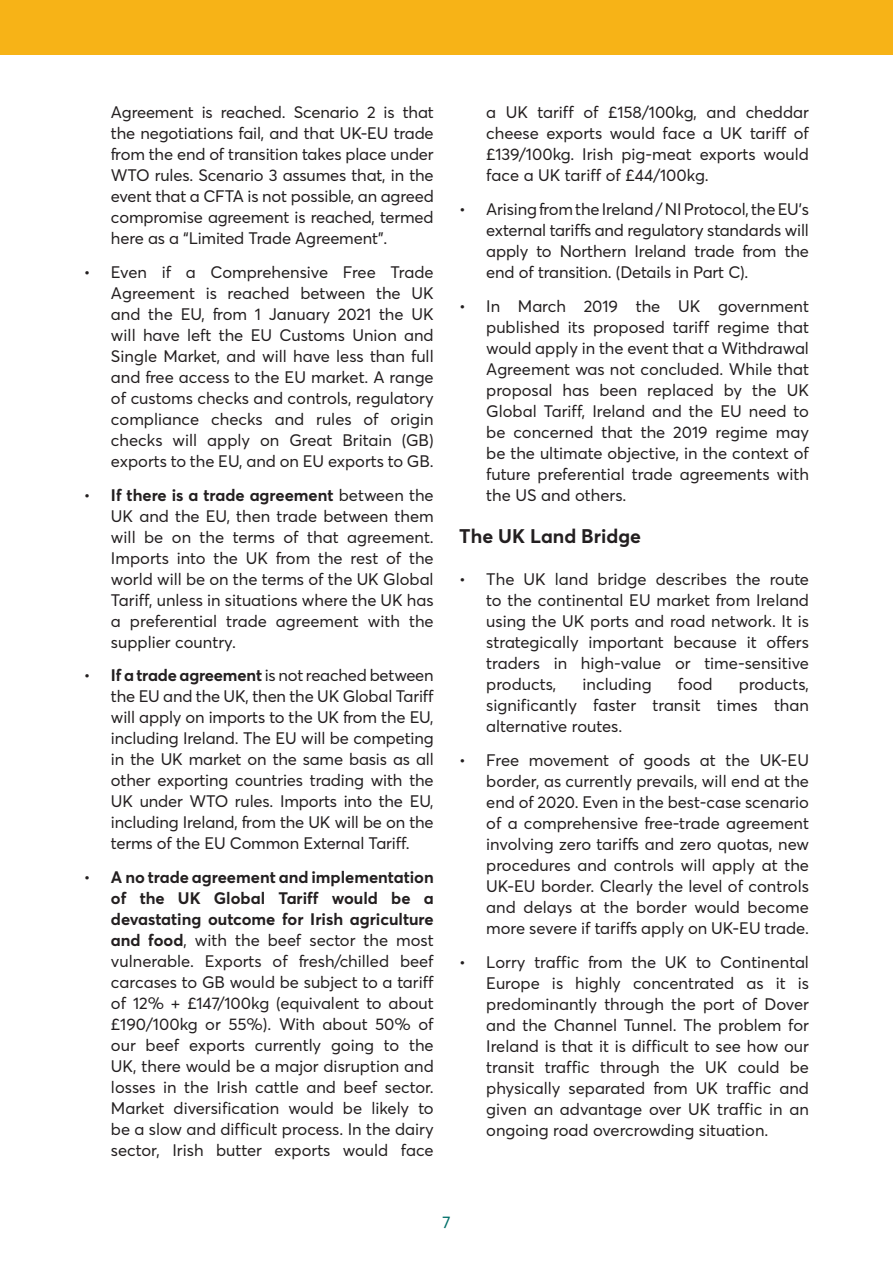
<style>
.page{position:relative;width:893px;height:1263px;background:#fff}
.page>*{position:absolute;margin:0;border:0;box-sizing:border-box;transform-origin:0 0}
.t1{font:700 19.5px "Averta CY";color:#231f20}
.t2{font:16.5px/21px "Averta";color:#231f20;text-align:justify}
.t3{font:16.5px "Averta";color:#006f69}
.s1{font-family:"Averta CY";font-weight:700}
</style>
<div class="page">
<div style="left:0;top:0;width:893px;height:54px;background:#f7b317"></div>
<p class="t2" style="left:111px;top:101px;width:324px">Agreement is reached. Scenario 2 is that the negotiations fail, and that UK-EU trade from the end of transition takes place under WTO rules. Scenario 3 assumes that, in the event that a CFTA is not possible, an agreed compromise agreement is reached, termed here as a “Limited Trade Agreement”.</p>
<p class="t2" style="left:111px;top:261px;width:324px;text-indent:-27px">• Even if a Comprehensive Free Trade Agreement is reached between the UK and the EU, from 1 January 2021 the UK will have left the EU Customs Union and Single Market, and will have less than full and free access to the EU market. A range of customs checks and controls, regulatory compliance checks and rules of origin checks will apply on Great Britain (GB) exports to the EU, and on EU exports to GB.</p>
<p class="t2" style="left:111px;top:484px;width:324px;text-indent:-27px">• <span class="s1">If there is a trade agreement</span> between the UK and the EU, then trade between them will be on the terms of that agreement.<br>Imports into the UK from the rest of the world will be on the terms of the UK Global Tariff, unless in situations where the UK has a preferential trade agreement with the supplier country.</p>
<p class="t2" style="left:111px;top:664px;width:324px;text-indent:-27px">• <span class="s1">If a trade agreement</span> is not reached between the EU and the UK, then the UK Global Tariff will apply on imports to the UK from the EU, including Ireland. The EU will be competing in the UK market on the same basis as all other exporting countries trading with the UK under WTO rules. Imports into the EU, including Ireland, from the UK will be on the terms of the EU Common External Tariff.</p>
<p class="t2" style="left:111px;top:866px;width:324px;text-indent:-27px">• <span class="s1">A no trade agreement and implementation of the UK Global Tariff would be a devastating outcome for Irish agriculture and food</span>, with the beef sector the most vulnerable. Exports of fresh/chilled beef carcases to GB would be subject to a tariff of 12% + £147/100kg (equivalent to about £190/100kg or 55%). With about 50% of our beef exports currently going to the UK, there would be a major disruption and losses in the Irish cattle and beef sector.<br>Market diversification would be likely to be a slow and difficult process. In the dairy sector, Irish butter exports would face</p>
<p class="t2" style="left:486px;top:101px;width:324px">a UK tariff of £158/100kg, and cheddar cheese exports would face a UK tariff of £139/100kg. Irish pig-meat exports would face a UK tariff of £44/100kg.</p>
<p class="t2" style="left:486px;top:198px;width:324px;text-indent:-27px">• Arising from the Ireland / NI Protocol, the EU’s external tariffs and regulatory standards will apply to Northern Ireland trade from the end of transition. (Details in Part C).</p>
<p class="t2" style="left:486px;top:295px;width:324px;text-indent:-27px">• In March 2019 the UK government published its proposed tariff regime that would apply in the event that a Withdrawal Agreement was not concluded. While that proposal has been replaced by the UK Global Tariff, Ireland and the EU need to be concerned that the 2019 regime may be the ultimate objective, in the context of future preferential trade agreements with the US and others.</p>
<p class="t1" style="left:459px;top:522px;width:183px">The UK Land Bridge</p>
<p class="t2" style="left:486px;top:568px;width:324px;text-indent:-27px">• The UK land bridge describes the route to the continental EU market from Ireland using the UK ports and road network. It is strategically important because it offers traders in high-value or time-sensitive products,</p>
<p class="t2" style="left:582px;top:673px;width:71px">including</p>
<p class="t2" style="left:678px;top:673px;width:36px">food</p>
<p class="t2" style="left:486px;top:673px;width:324px;text-indent:253px">products, significantly faster transit times than alternative routes.</p>
<p class="t2" style="left:486px;top:749px;width:324px;text-indent:-27px">• Free movement of goods at the UK-EU border, as currently prevails, will end at the end of 2020. Even in the best-case scenario of a comprehensive free-trade agreement involving zero tariffs and zero quotas, new procedures and controls will apply at the UK-EU border. Clearly the level of controls and delays at the border would become more severe if tariffs apply on UK-EU trade.</p>
<p class="t2" style="left:486px;top:951px;width:324px;text-indent:-27px">• Lorry traffic from the UK to Continental Europe is highly concentrated as it is predominantly through the port of Dover and the Channel Tunnel. The problem for Ireland is that it is difficult to see how our transit traffic through the UK could be physically separated from UK traffic and given an advantage over UK traffic in an ongoing road overcrowding situation.</p>
<p class="t3" style="left:442px;top:1211px;width:10px">7</p>
</div>
